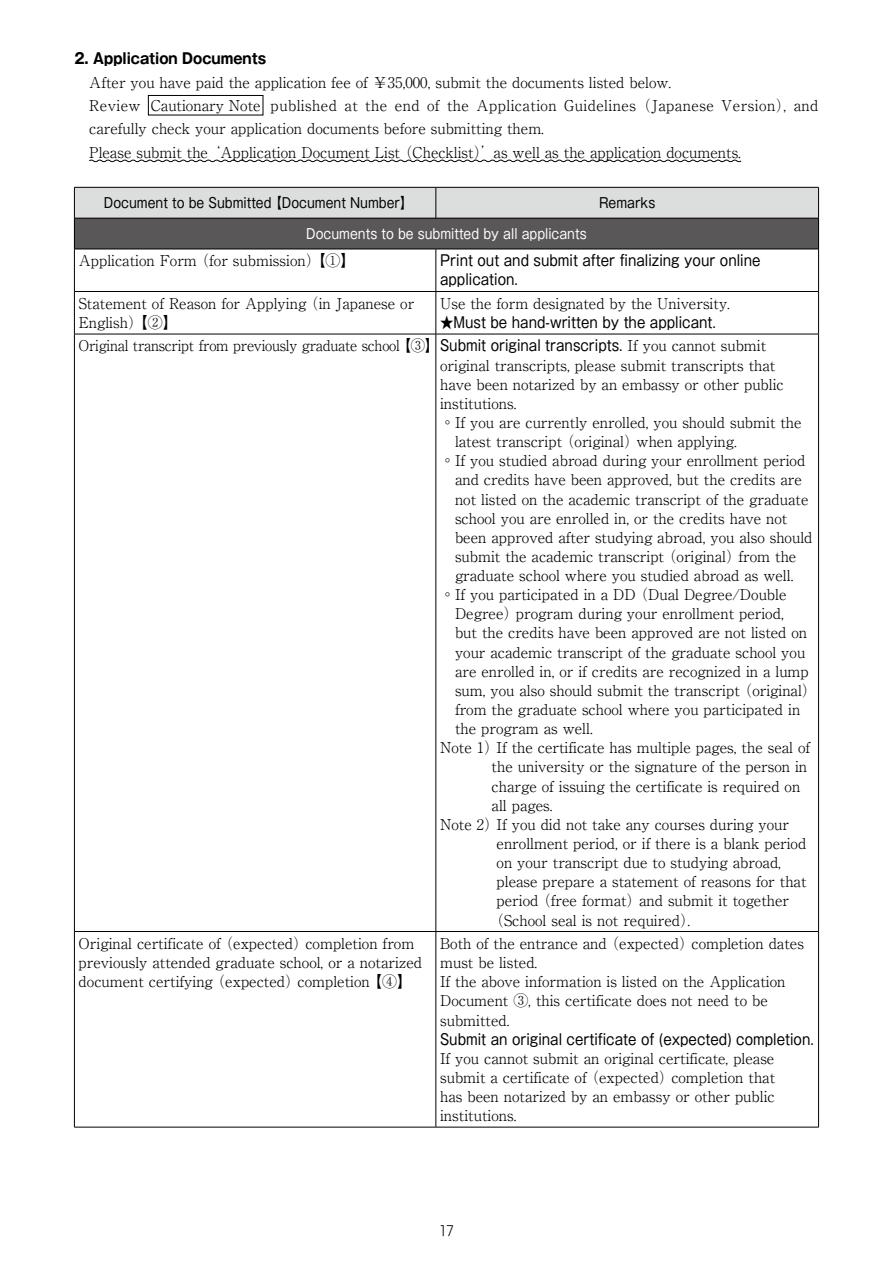
<style>
.page{position:relative;width:893px;height:1263px;background:#fff}
.page>*{position:absolute;margin:0;border:0;box-sizing:border-box;transform-origin:0 0}
.t1{font:300 14.85px/19.2px "Ryumin Pro";color:#000}
.t2{font:14.85px/19.2px "Gothic MB101 Pro";color:#000;scale:.9 1}
.t3{font:300 14.85px "Ryumin Pro";color:#000;scale:.96 1}
.t4{font:700 14.85px "Gothic MB101 Pro";color:#000;scale:.9 1}
.t5{font:13.8px "Gothic MB101 Pro";color:#000;scale:.9 1}
.t6{font:13.8px "Gothic MB101 Pro";color:#fff;scale:.9 1}
.t7{font:13.8px "N Shin Go L";color:#000}
.s1{font-family:"N Ryumin L";font-weight:400}
.s2{font-family:"Gothic MB101 Pro";font-weight:400}
</style>
<div class="page">
<svg style="left:89px;top:159px;width:653px;height:4px"></svg>
<div style="left:148px;top:95px;width:115px;height:20px;border:1px solid #000"></div>
<div style="left:75px;top:188px;width:743px;height:30px;background:#dcdddd"></div>
<div style="left:74px;top:218px;width:745px;height:31px;background:#595757"></div>
<hr style="left:436px;top:188px;width:1px;height:30px;background:#000">
<hr style="left:436px;top:249px;width:1px;height:42px;background:#000">
<hr style="left:74px;top:291px;width:362px;height:1px;background:#000">
<hr style="left:436px;top:291px;width:383px;height:1px;background:#000">
<hr style="left:436px;top:292px;width:1px;height:42px;background:#000">
<hr style="left:74px;top:334px;width:362px;height:1px;background:#000">
<hr style="left:436px;top:334px;width:383px;height:1px;background:#000">
<hr style="left:436px;top:334px;width:1px;height:597px;background:#000">
<hr style="left:74px;top:931px;width:362px;height:1px;background:#000">
<hr style="left:436px;top:931px;width:383px;height:1px;background:#000">
<hr style="left:436px;top:932px;width:1px;height:195px;background:#000">
<hr style="left:74px;top:1127px;width:362px;height:1px;background:#000">
<hr style="left:436px;top:1127px;width:383px;height:1px;background:#000">
<hr style="left:74px;top:187px;width:362px;height:1px;background:#000">
<hr style="left:74px;top:188px;width:1px;height:30px;background:#000">
<hr style="left:436px;top:187px;width:383px;height:1px;background:#000">
<hr style="left:818px;top:188px;width:1px;height:30px;background:#000">
<hr style="left:74px;top:249px;width:1px;height:42px;background:#000">
<hr style="left:818px;top:249px;width:1px;height:42px;background:#000">
<hr style="left:74px;top:292px;width:1px;height:42px;background:#000">
<hr style="left:818px;top:292px;width:1px;height:42px;background:#000">
<hr style="left:74px;top:334px;width:1px;height:597px;background:#000">
<hr style="left:818px;top:334px;width:1px;height:597px;background:#000">
<hr style="left:74px;top:932px;width:1px;height:195px;background:#000">
<hr style="left:818px;top:932px;width:1px;height:195px;background:#000">
<hr style="left:74px;top:218px;width:362px;height:1px;background:#000">
<hr style="left:436px;top:218px;width:383px;height:1px;background:#000">
<hr style="left:74px;top:249px;width:362px;height:1px;background:#000">
<hr style="left:436px;top:249px;width:383px;height:1px;background:#000">
<hr style="left:74px;top:218px;width:1px;height:31px;background:#000">
<hr style="left:818px;top:218px;width:1px;height:31px;background:#000">
<p class="t4" style="left:74px;top:46px;width:214px">2. Application Documents</p>
<p class="t1" style="left:89px;top:69px;width:731px;line-height:23.4px">After you have paid the application fee of ￥<span class="s1">35</span>,<span class="s1">000</span>, submit the documents listed below.<br>Review Cautionary Note published at the end of the Application Guidelines <span class="s1">(</span>Japanese Version<span class="s1">)</span>, and carefully check your application documents before submitting them.<br>Please submit the ‘Application Document List <span class="s1">(</span>Checklist<span class="s1">)</span>’as well as the application documents.</p>
<p class="t5" style="left:104px;top:191px;width:344px">Document to be Submitted 【Document Number】</p>
<p class="t5" style="left:599px;top:191px;width:64px">Remarks</p>
<p class="t6" style="left:306px;top:222px;width:313px">Documents to be submitted by all applicants</p>
<p class="t1" style="left:79px;top:250px;width:278px">Application Form <span class="s1">(</span>for submission<span class="s1">)</span> 【①】</p>
<p class="t2" style="left:440px;top:249px;width:358px">Print out and submit after finalizing your online application.</p>
<p class="t1" style="left:79px;top:292px;width:337px">Statement of Reason for Applying <span class="s1">(</span>in Japanese or<br>English<span class="s1">)</span> 【②】</p>
<p class="t1" style="left:440px;top:292px;width:291px">Use the form designated by the University.</p>
<p class="t2" style="left:440px;top:311px;width:308px">★Must be hand-written by the applicant.</p>
<p class="t3" style="left:79px;top:334px;width:718px">Original transcript from previously graduate school 【③】<span class="s2">Submit original transcripts.</span> If you cannot submit</p>
<p class="t1" style="left:440px;top:354px;width:337px">original transcripts, please submit transcripts that</p>
<p class="t1" style="left:440px;top:373px;width:345px">have been notarized by an embassy or other public</p>
<p class="t1" style="left:440px;top:392px;width:78px">institutions.</p>
<p class="t1" style="left:440px;top:412px;width:363px">◦ If you are currently enrolled, you should submit the</p>
<p class="t1" style="left:455px;top:431px;width:283px">latest transcript <span class="s1">(</span>original<span class="s1">)</span> when applying.</p>
<p class="t1" style="left:440px;top:450px;width:367px">◦ If you studied abroad during your enrollment period</p>
<p class="t1" style="left:455px;top:469px;width:348px">and credits have been approved, but the credits are</p>
<p class="t1" style="left:455px;top:488px;width:355px">not listed on the academic transcript of the graduate</p>
<p class="t1" style="left:455px;top:507px;width:334px">school you are enrolled in, or the credits have not</p>
<p class="t1" style="left:455px;top:526px;width:359px">been approved after studying abroad, you also should</p>
<p class="t1" style="left:455px;top:546px;width:343px">submit the academic transcript <span class="s1">(</span>original<span class="s1">)</span> from the</p>
<p class="t1" style="left:455px;top:565px;width:340px">graduate school where you studied abroad as well.</p>
<p class="t1" style="left:440px;top:584px;width:348px">◦ If you participated in a DD <span class="s1">(</span>Dual Degree/Double</p>
<p class="t1" style="left:455px;top:603px;width:330px">Degree<span class="s1">)</span> program during your enrollment period,</p>
<p class="t1" style="left:455px;top:622px;width:354px">but the credits have been approved are not listed on</p>
<p class="t1" style="left:455px;top:641px;width:352px">your academic transcript of the graduate school you</p>
<p class="t1" style="left:455px;top:660px;width:355px">are enrolled in, or if credits are recognized in a lump</p>
<p class="t1" style="left:455px;top:679px;width:356px">sum, you also should submit the transcript <span class="s1">(</span>original<span class="s1">)</span></p>
<p class="t1" style="left:455px;top:699px;width:347px">from the graduate school where you participated in</p>
<p class="t1" style="left:455px;top:718px;width:139px">the program as well.</p>
<p class="t1" style="left:440px;top:737px;width:372px">Note <span class="s1">1)</span> If the certificate has multiple pages, the seal of</p>
<p class="t1" style="left:492px;top:756px;width:317px">the university or the signature of the person in</p>
<p class="t1" style="left:492px;top:775px;width:310px">charge of issuing the certificate is required on</p>
<p class="t1" style="left:492px;top:794px;width:62px">all pages.</p>
<p class="t1" style="left:440px;top:813px;width:350px">Note <span class="s1">2)</span> If you did not take any courses during your</p>
<p class="t1" style="left:497px;top:833px;width:311px">enrollment period, or if there is a blank period</p>
<p class="t1" style="left:497px;top:852px;width:286px">on your transcript due to studying abroad,</p>
<p class="t1" style="left:497px;top:871px;width:311px">please prepare a statement of reasons for that</p>
<p class="t1" style="left:497px;top:890px;width:294px">period <span class="s1">(</span>free format<span class="s1">)</span> and submit it together</p>
<p class="t1" style="left:497px;top:909px;width:195px"><span class="s1">(</span>School seal is not required<span class="s1">)</span>.</p>
<p class="t1" style="left:79px;top:933px;width:345px">Original certificate of <span class="s1">(</span>expected<span class="s1">)</span> completion from previously attended graduate school, or a notarized document certifying <span class="s1">(</span>expected<span class="s1">)</span> completion 【④】</p>
<p class="t1" style="left:440px;top:933px;width:365px">Both of the entrance and <span class="s1">(</span>expected<span class="s1">)</span> completion dates must be listed.<br>If the above information is listed on the Application Document ③, this certificate does not need to be submitted.</p>
<p class="t2" style="left:440px;top:1027px;width:417px">Submit an original certificate of (expected) completion.</p>
<p class="t1" style="left:440px;top:1047px;width:337px;text-align:justify">If you cannot submit an original certificate, please submit a certificate of <span class="s1">(</span>expected<span class="s1">)</span> completion that has been notarized by an embassy or other public institutions.</p>
<p class="t7" style="left:440px;top:1224px;width:15px">17</p>
</div>
